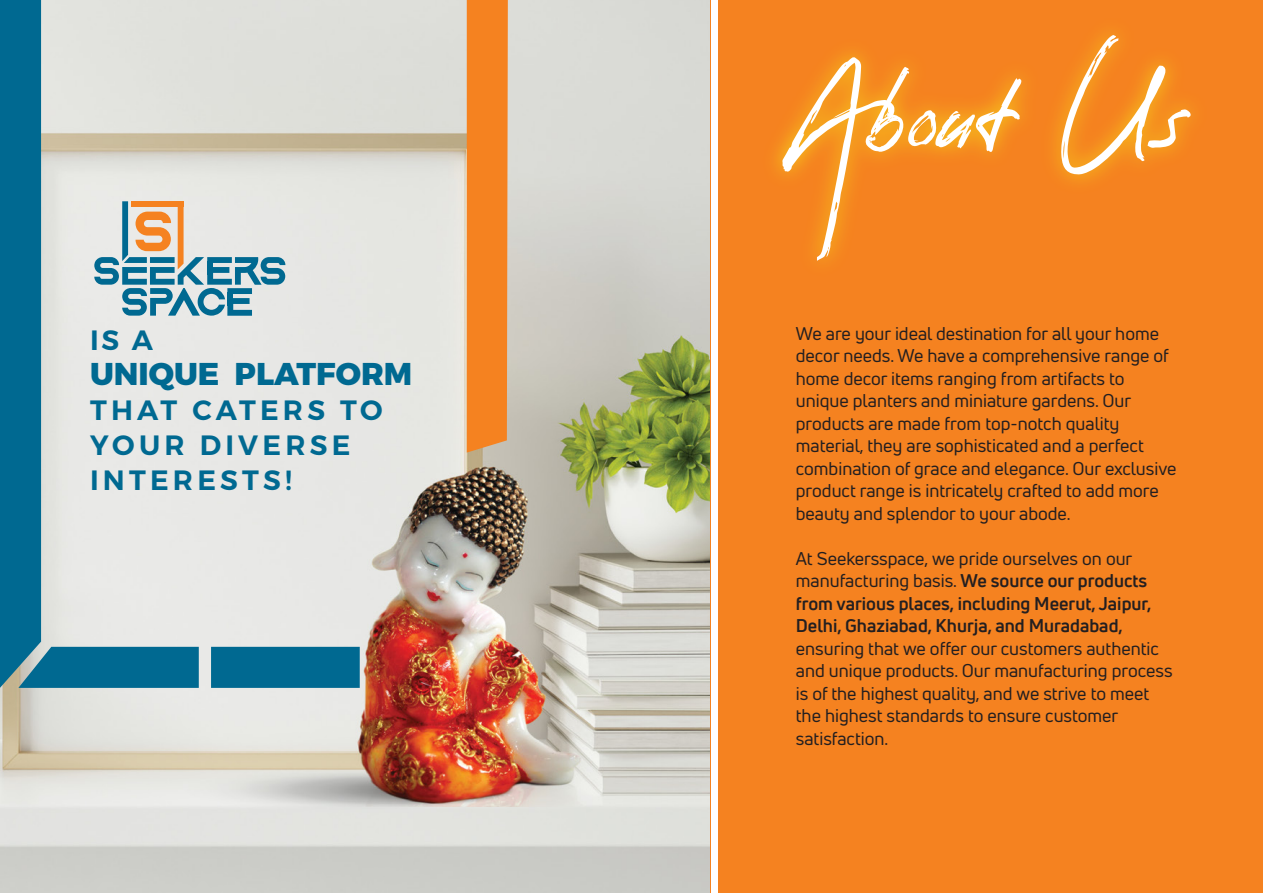
<style>
.page{position:relative;width:1263px;height:893px;background:#fff}
.page>*{position:absolute;margin:0;border:0;box-sizing:border-box;transform-origin:0 0}
.t1{font:82.5px "Reey";color:#fff}
.t2{font:800 31.5px "Montserrat";color:#006991}
.t3{font:600 27.9px/35px "Montserrat";letter-spacing:.15em;color:#006991}
.t4{font:18px/22.5px "Uni Neue Trial Regular";color:#231f20}
.t5{font:18px/22.5px "Uni Neue Trial Bold";color:#231f20}
.s1{font-family:"Uni Neue Trial Bold"}
</style>
<div class="page">
<img style="left:0;top:0;width:711px;height:893px">
<div style="left:467px;top:0;width:41px;height:453px;background:#f58220"></div>
<svg style="left:0;top:0;width:360px;height:688px;background:#baccd0"></svg>
<div style="left:711px;top:0;width:552px;height:893px;background:#f58220"></div>
<img style="left:775px;top:33px;width:416px;height:227px">
<div style="left:711px;top:0;width:7px;height:893px;background:#fff"></div>
<h3 class="t3" style="left:90px;top:323px;width:64px">IS A</h3>
<h2 class="t2" style="left:90px;top:355px;width:324px">UNIQUE PLATFORM</h2>
<h3 class="t3" style="left:90px;top:393px;width:294px">THAT CATERS TO<br>YOUR DIVERSE<br>INTERESTS!</h3>
<h1 class="t1" style="left:785px;top:73px;width:404px">About Us</h1>
<p class="t4" style="left:796px;top:322px;width:382px">We are your ideal destination for all your home decor needs. We have a comprehensive range of home decor items ranging from artifacts to unique planters and miniature gardens. Our products are made from top-notch quality material, they are sophisticated and a perfect combination of grace and elegance. Our exclusive product range is intricately crafted to add more beauty and splendor to your abode.</p>
<p class="t4" style="left:796px;top:547px;width:353px">At Seekersspace, we pride ourselves on our manufacturing basis. <span class="s1">We source our products</span></p>
<p class="t5" style="left:796px;top:592px;width:357px">from various places, including Meerut, Jaipur,<br>Delhi, Ghaziabad, Khurja, and Muradabad,</p>
<p class="t4" style="left:796px;top:637px;width:378px">ensuring that we offer our customers authentic and unique products. Our manufacturing process is of the highest quality, and we strive to meet the highest standards to ensure customer satisfaction.</p>
</div>
